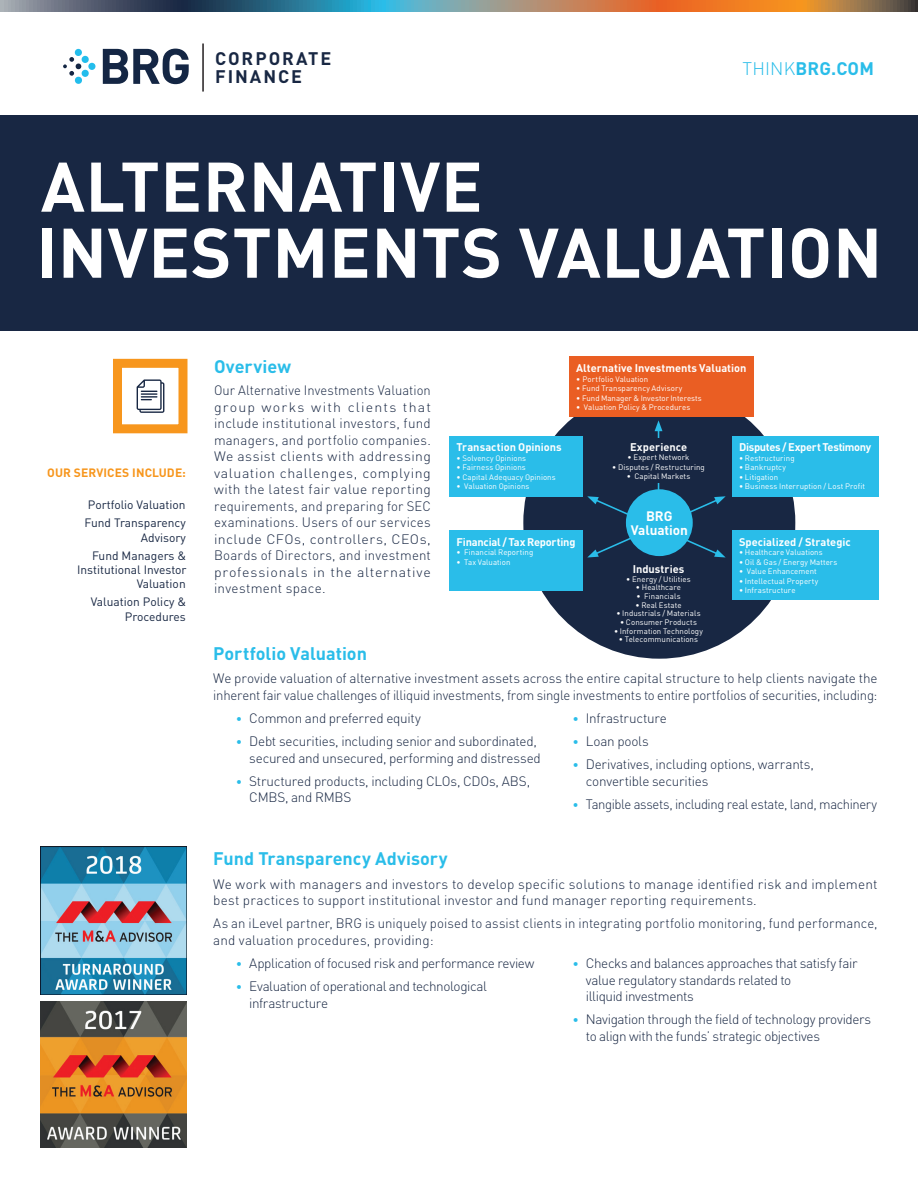
<style>
.page{position:relative;width:918px;height:1188px;background:#fff}
.page>*{position:absolute;margin:0;border:0;box-sizing:border-box;transform-origin:0 0}
.t1{font:700 69px/66px "DINOT";letter-spacing:.01em;color:#fff}
.t2{font:700 18px "DINOT";color:#2abde9}
.t3{font:700 18px/18px "DINOT";letter-spacing:.11em;color:#182743}
.t4{font:700 13.65px/13.6px "DINOT";letter-spacing:-.01em;color:#fff;text-align:center}
.t5{font:300 13.5px/16.5px "DINOT";letter-spacing:-.015em;color:#182743}
.t6{font:300 13.5px/16.5px "DINOT";letter-spacing:-.015em;color:#182743;text-align:justify;scale:.96 1}
.t7{font:300 13.5px/16.5px "DINOT";letter-spacing:.015em;color:#182743}
.t8{font:300 13.5px/16.5px "DINOT";letter-spacing:.005em;color:#182743}
.t9{font:12px/17.9px "DINOT";color:#182743;text-align:right}
.t10{font:700 12px "DINOT";letter-spacing:.01em;color:#f7961d}
.t11{font:700 11.1px "DINOT";color:#fff}
.t12{font:700 11.1px "DINOT";letter-spacing:-.025em;color:#fff}
.t13{font:700 11.1px "DINOT";letter-spacing:-.02em;color:#fff}
.t14{font:7.95px "DINOT";letter-spacing:.005em;color:#fff}
.s1{font-weight:300}
.s2{font-size:12px;color:#2abde9}
</style>
<div class="page">
<div style="left:0;top:115px;width:918px;height:216px;background:#182743"></div>
<div style="left:113px;top:359px;width:75px;height:74px;border:9px solid #f7961d"></div>
<svg style="left:137px;top:379px;width:27px;height:34px"></svg>
<svg style="left:0;top:0;width:918px;height:12px;background:#83796b"></svg>
<div style="left:523px;top:387px;width:272px;height:272px;background:#182743;border-radius:50%"></div>
<svg style="left:587px;top:496px;width:139px;height:61px"></svg>
<div style="left:569px;top:357px;width:185px;height:60px;background:#ea5e23"></div>
<div style="left:732px;top:436px;width:146px;height:60px;background:#2abde9"></div>
<div style="left:449px;top:436px;width:134px;height:60px;background:#2abde9"></div>
<div style="left:732px;top:530px;width:146px;height:70px;background:#2abde9"></div>
<div style="left:449px;top:530px;width:134px;height:61px;background:#2abde9"></div>
<hr style="left:658px;top:429px;width:1px;height:90px;background:#2abde9">
<svg style="left:655px;top:420px;width:7px;height:11px"></svg>
<div style="left:600px;top:439px;width:117px;height:44px;background:#182743"></div>
<div style="left:626px;top:489px;width:67px;height:67px;background:#2abde9;border-radius:50%"></div>
<svg style="left:103px;top:49px;width:86px;height:35px"></svg>
<div style="left:82px;top:56px;width:7px;height:7px;background:#23bdec;border-radius:50%"></div>
<svg style="left:63px;top:57px;width:18px;height:19px"></svg>
<div style="left:82px;top:70px;width:7px;height:7px;background:#23bdec;border-radius:50%"></div>
<div style="left:75px;top:49px;width:7px;height:7px;background:#23bdec;border-radius:50%"></div>
<div style="left:88px;top:63px;width:8px;height:7px;background:#23bdec;border-radius:50%"></div>
<div style="left:75px;top:77px;width:7px;height:7px;background:#23bdec;border-radius:50%"></div>
<hr style="left:202px;top:44px;width:2px;height:48px;background:#231f20">
<img style="left:40px;top:847px;width:146px;height:147px">
<img style="left:40px;top:1002px;width:146px;height:146px">
<h2 class="t3" style="left:215px;top:49px;width:118px">CORPORATE<br>FINANCE</h2>
<h2 class="t2" style="left:742px;top:57px;width:133px"><span class="s1">THINK</span>BRG.COM</h2>
<h1 class="t1" style="left:36px;top:152px;width:848px">ALTERNATIVE<br>INVESTMENTS VALUATION</h1>
<p class="t10" style="left:47px;top:465px;width:140px">OUR SERVICES INCLUDE:</p>
<p class="t9" style="left:85px;top:496px;width:103px;text-align:left">Portfolio Valuation<br>Fund Transparency</p>
<p class="t9" style="left:92px;top:528px;width:96px">Advisory<br>Fund Managers &amp;</p>
<p class="t9" style="left:77px;top:562px;width:111px;line-height:14.4px">Institutional Investor<br>Valuation</p>
<p class="t9" style="left:91px;top:594px;width:97px;line-height:14.4px">Valuation Policy &amp;<br>Procedures</p>
<h2 class="t2" style="left:214px;top:354px;width:79px">Overview</h2>
<p class="t6" style="left:214px;top:382px;width:227px">Our Alternative Investments Valuation group works with clients that include institutional investors, fund managers, and portfolio companies.<br>We assist clients with addressing valuation challenges, complying with the latest fair value reporting requirements, and preparing for SEC examinations. Users of our services include CFOs, controllers, CEOs, Boards of Directors, and investment professionals in the alternative investment space.</p>
<p class="t11" style="left:457px;top:440px;width:107px">Transaction Opinions</p>
<p class="t14" style="left:457px;top:453px;width:71px">• Solvency Opinions</p>
<p class="t14" style="left:457px;top:462px;width:71px">• Fairness Opinions</p>
<p class="t14" style="left:457px;top:472px;width:101px">• Capital Adequacy Opinions</p>
<p class="t14" style="left:457px;top:481px;width:74px">• Valuation Opinions</p>
<p class="t11" style="left:576px;top:361px;width:172px">Alternative Investments Valuation</p>
<p class="t14" style="left:576px;top:374px;width:74px">• Portfolio Valuation</p>
<p class="t14" style="left:576px;top:383px;width:108px">• Fund Transparency Advisory</p>
<p class="t14" style="left:576px;top:393px;width:127px">• Fund Manager &amp; Investor Interests</p>
<p class="t14" style="left:576px;top:402px;width:115px">• Valuation Policy &amp; Procedures</p>
<p class="t12" style="left:739px;top:440px;width:134px">Disputes / Expert Testimony</p>
<p class="t14" style="left:739px;top:453px;width:57px">• Restructuring</p>
<p class="t14" style="left:739px;top:462px;width:48px">• Bankruptcy</p>
<p class="t14" style="left:739px;top:472px;width:41px">• Litigation</p>
<p class="t14" style="left:739px;top:481px;width:127px">• Business Interruption / Lost Profit</p>
<p class="t11" style="left:630px;top:440px;width:59px">Experience</p>
<p class="t14" style="left:628px;top:452px;width:64px">• Expert Network</p>
<p class="t14" style="left:612px;top:462px;width:94px">• Disputes / Restructuring</p>
<p class="t14" style="left:627px;top:471px;width:65px">• Capital Markets</p>
<p class="t4" style="left:631px;top:509px;width:59px">BRG<br>Valuation</p>
<p class="t13" style="left:457px;top:534px;width:120px">Financial / Tax Reporting</p>
<p class="t14" style="left:457px;top:547px;width:78px">• Financial Reporting</p>
<p class="t14" style="left:457px;top:557px;width:56px">• Tax Valuation</p>
<p class="t11" style="left:633px;top:562px;width:53px">Industries</p>
<p class="t14" style="left:626px;top:574px;width:66px">• Energy / Utilities</p>
<p class="t14" style="left:636px;top:583px;width:47px">• Healthcare</p>
<p class="t14" style="left:636px;top:591px;width:46px">• Financials</p>
<p class="t14" style="left:636px;top:600px;width:48px">• Real Estate</p>
<p class="t14" style="left:616px;top:609px;width:86px">• Industrials / Materials</p>
<p class="t14" style="left:620px;top:617px;width:78px">• Consumer Products</p>
<p class="t14" style="left:614px;top:626px;width:90px">• Information Technology</p>
<p class="t14" style="left:619px;top:635px;width:81px">• Telecommunications</p>
<p class="t11" style="left:739px;top:534px;width:113px">Specialized / Strategic</p>
<p class="t14" style="left:739px;top:547px;width:85px">• Healthcare Valuations</p>
<p class="t14" style="left:739px;top:557px;width:100px">• Oil &amp; Gas / Energy Matters</p>
<p class="t14" style="left:739px;top:566px;width:79px">• Value Enhancement</p>
<p class="t14" style="left:739px;top:576px;width:81px">• Intellectual Property</p>
<p class="t14" style="left:739px;top:585px;width:58px">• Infrastructure</p>
<h2 class="t2" style="left:213px;top:642px;width:155px">Portfolio Valuation</h2>
<p class="t5" style="left:213px;top:670px;width:666px">We provide valuation of alternative investment assets across the entire capital structure to help clients navigate the inherent fair value challenges of illiquid investments, from single investments to entire portfolios of securities, including:</p>
<p class="t5" style="left:236px;top:710px;width:187px"><span class="s2">•</span> Common and preferred equity</p>
<p class="t5" style="left:236px;top:733px;width:307px;text-align:right"><span class="s2">•</span> Debt securities, including senior and subordinated, secured and unsecured, performing and distressed</p>
<p class="t5" style="left:249px;top:773px;width:282px;text-indent:-14px"><span class="s2">•</span> Structured products, including CLOs, CDOs, ABS,<br>CMBS, and RMBS</p>
<p class="t5" style="left:572px;top:710px;width:96px"><span class="s2">•</span> Infrastructure</p>
<p class="t5" style="left:572px;top:733px;width:78px"><span class="s2">•</span> Loan pools</p>
<p class="t5" style="left:586px;top:756px;width:230px;text-indent:-14px"><span class="s2">•</span> Derivatives, including options, warrants, convertible securities</p>
<p class="t5" style="left:572px;top:796px;width:306px"><span class="s2">•</span> Tangible assets, including real estate, land, machinery</p>
<h2 class="t2" style="left:213px;top:847px;width:236px">Fund Transparency Advisory</h2>
<p class="t7" style="left:213px;top:875px;width:666px">We work with managers and investors to develop specific solutions to manage identified risk and implement best practices to support institutional investor and fund manager reporting requirements.</p>
<p class="t8" style="left:213px;top:915px;width:666px">As an iLevel partner, BRG is uniquely poised to assist clients in integrating portfolio monitoring, fund performance, and valuation procedures, providing:</p>
<p class="t5" style="left:236px;top:955px;width:300px"><span class="s2">•</span> Application of focused risk and performance review</p>
<p class="t5" style="left:249px;top:978px;width:239px;text-indent:-14px"><span class="s2">•</span> Evaluation of operational and technological infrastructure</p>
<p class="t5" style="left:586px;top:955px;width:273px;text-indent:-14px"><span class="s2">•</span> Checks and balances approaches that satisfy fair value regulatory standards related to<br>illiquid investments</p>
<p class="t5" style="left:586px;top:1011px;width:287px;text-indent:-14px"><span class="s2">•</span> Navigation through the field of technology providers to align with the funds’ strategic objectives</p>
</div>
